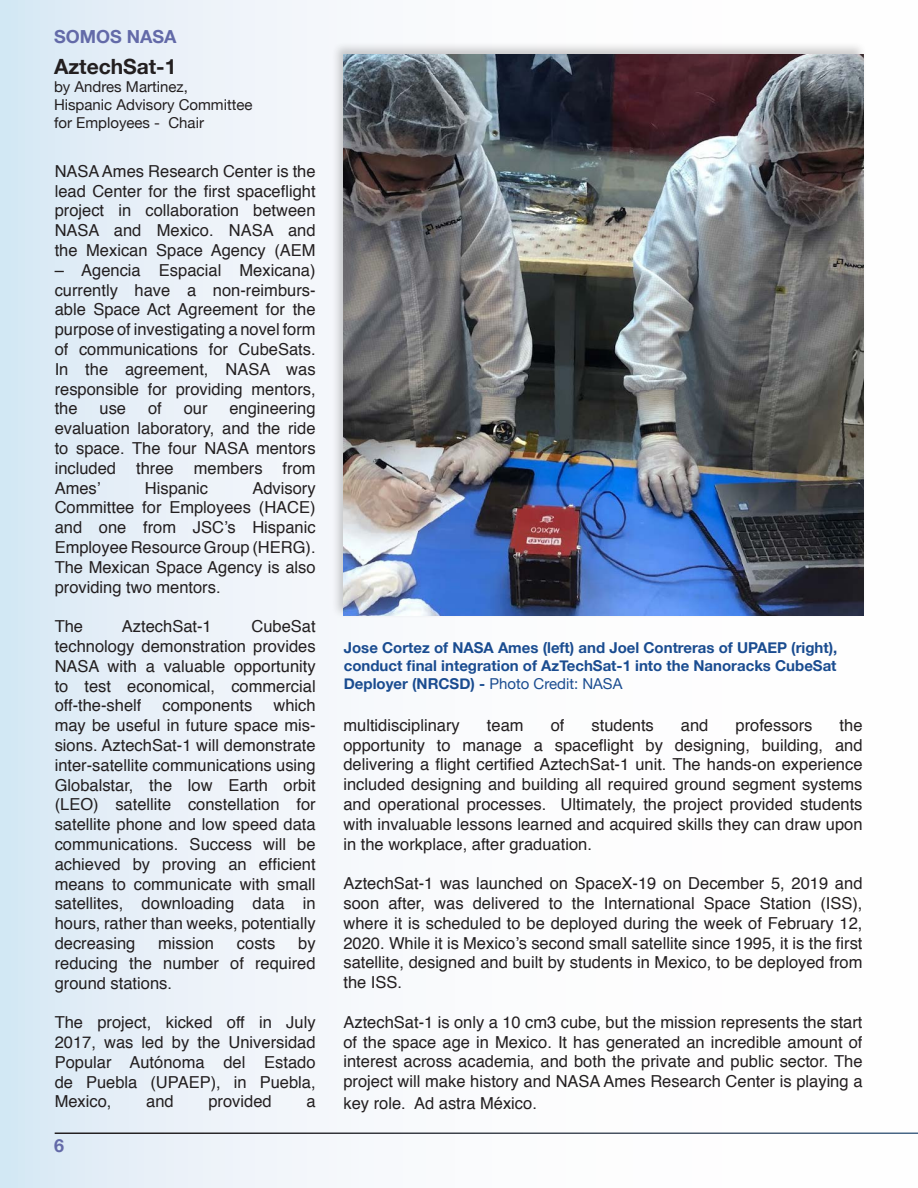
<style>
.page{position:relative;width:918px;height:1188px;background:#fff}
.page>*{position:absolute;margin:0;border:0;box-sizing:border-box;transform-origin:0 0}
.t1{font:700 21px "Helvetica Neue";color:#231f20}
.t2{font:700 18px "Helvetica Neue";color:#636aa8}
.t3{font:16.5px/19.8px "Helvetica";color:#231f20;text-align:justify}
.t4{font:700 15px/18px "Helvetica Neue";color:#1a4c90;text-align:justify}
.t5{font:15px/18px "Helvetica Neue";color:#231f20}
.s1{font-weight:400}
</style>
<div class="page">
<svg style="left:0;top:0;width:329px;height:1188px"></svg>
<div style="left:331px;top:41px;width:537px;height:578px;background:#231f20;opacity:.23"></div>
<img style="left:344px;top:54px;width:520px;height:562px">
<hr style="left:55px;top:1132px;width:863px;height:2px;background:#fff">
<p class="t2" style="left:54px;top:22px;width:124px">SOMOS NASA</p>
<p class="t1" style="left:54px;top:51px;width:124px">AztechSat-1</p>
<p class="t5" style="left:54px;top:79px;width:200px">by Andres Martinez,<br>Hispanic Advisory Committee for Employees - Chair</p>
<p class="t3" style="left:55px;top:162px;width:263px">NASA Ames Research Center is the lead Center for the first spaceflight project in collaboration between NASA and Mexico. NASA and the Mexican Space Agency (AEM</p>
<p class="t3" style="left:55px;top:261px;width:263px">– Agencia Espacial Mexicana) currently have a non-reimburs&shy;able Space Act Agreement for the purpose of investigating a novel form of communications for CubeSats.<br>In the agreement, NASA was responsible for providing mentors, the</p>
<p class="t3" style="left:100px;top:399px;width:28px">use</p>
<p class="t3" style="left:148px;top:399px;width:15px">of</p>
<p class="t3" style="left:184px;top:399px;width:25px">our</p>
<p class="t3" style="left:55px;top:399px;width:262px;text-indent:175px">engineering evaluation laboratory, and the ride to space. The four NASA mentors included three members from Ames’</p>
<p class="t3" style="left:55px;top:478px;width:262px;text-indent:198px">Advisory Committee for Employees (HACE) and one from JSC’s Hispanic Employee Resource Group (HERG).<br>The Mexican Space Agency is also providing two mentors.</p>
<p class="t3" style="left:55px;top:617px;width:30px">The</p>
<p class="t3" style="left:122px;top:617px;width:91px">AztechSat-1</p>
<p class="t3" style="left:145px;top:478px;width:65px">Hispanic</p>
<p class="t3" style="left:55px;top:617px;width:263px;text-indent:197px">CubeSat technology demonstration provides NASA with a valuable opportunity to test economical, commercial off-the-shelf</p>
<p class="t3" style="left:55px;top:696px;width:263px;text-indent:219px">which may be useful in future space mis&shy;sions. AztechSat-1 will demonstrate inter-satellite communications using Globalstar, the low Earth orbit (LEO) satellite constellation for satellite phone and low speed data communications. Success will be achieved by proving an efficient means to communicate with small satellites, downloading data in hours, rather than weeks, potentially decreasing</p>
<p class="t3" style="left:163px;top:696px;width:91px">components</p>
<p class="t3" style="left:55px;top:934px;width:262px;text-indent:244px">by reducing the number of required ground stations.</p>
<p class="t3" style="left:55px;top:1013px;width:262px">The project, kicked off in July 2017, was led by the Universidad Popular Autónoma del Estado de Puebla (UPAEP), in Puebla, Mexico,</p>
<p class="t3" style="left:158px;top:934px;width:57px">mission</p>
<p class="t3" style="left:237px;top:934px;width:40px">costs</p>
<p class="t3" style="left:146px;top:1092px;width:29px">and</p>
<p class="t3" style="left:208px;top:1092px;width:65px">provided</p>
<p class="t3" style="left:306px;top:1092px;width:11px">a</p>
<p class="t2" style="left:54px;top:1131px;width:12px">6</p>
<p class="t4" style="left:344px;top:639px;width:495px">Jose Cortez of NASA Ames (left) and Joel Contreras of UPAEP (right), conduct final integration of AzTechSat-1 into the Nanoracks CubeSat Deployer (NRCSD) - <span class="s1">Photo Credit: NASA</span></p>
<p class="t3" style="left:343px;top:716px;width:118px">multidisciplinary</p>
<p class="t3" style="left:487px;top:716px;width:38px">team</p>
<p class="t3" style="left:551px;top:716px;width:15px">of</p>
<p class="t3" style="left:592px;top:716px;width:64px">students</p>
<p class="t3" style="left:681px;top:716px;width:29px">and</p>
<p class="t3" style="left:736px;top:716px;width:79px">professors</p>
<p class="t3" style="left:343px;top:716px;width:521px;text-indent:496px">the opportunity to manage a spaceflight by designing, building, and delivering a flight certified AztechSat-1 unit. The hands-on experience included designing and building all required ground segment systems and operational processes. Ultimately, the project provided students with invaluable lessons learned and acquired skills they can draw upon in the workplace, after graduation.</p>
<p class="t3" style="left:343px;top:874px;width:521px">AztechSat-1 was launched on SpaceX-19 on December 5, 2019 and soon after, was delivered to the International Space Station (ISS), where it is scheduled to be deployed during the week of February 12, 2020. While it is Mexico’s second small satellite since 1995, it is the first satellite, designed and built by students in Mexico, to be deployed from the ISS.</p>
<p class="t3" style="left:343px;top:1013px;width:521px">AztechSat-1 is only a 10 cm3 cube, but the mission represents the start of the space age in Mexico. It has generated an incredible amount of interest across academia, and both the private and public sector. The project will make history and NASA Ames Research Center is playing a</p>
<p class="t3" style="left:343px;top:1094px;width:195px">key role. Ad astra México.</p>
</div>
